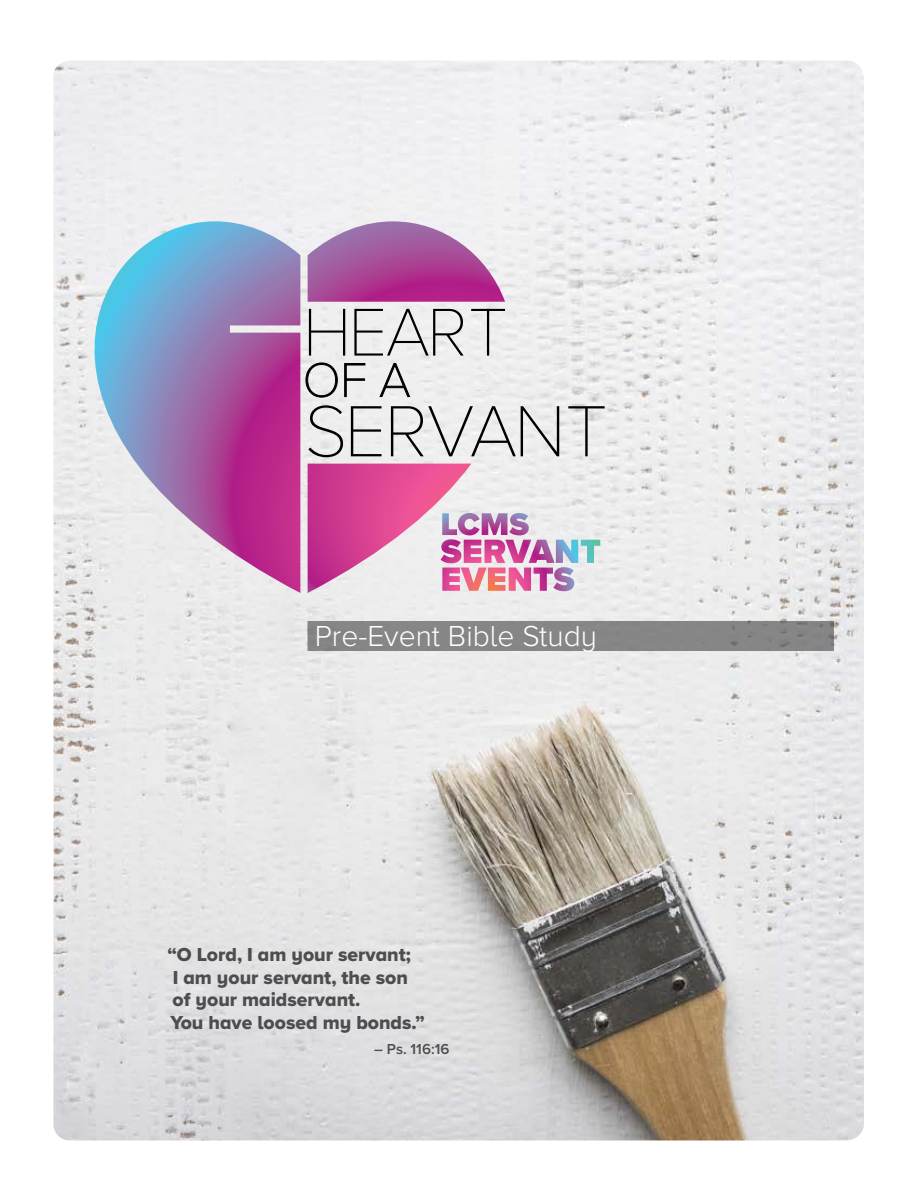
<style>
.page{position:relative;width:918px;height:1188px;background:#fff}
.page>*{position:absolute;margin:0;border:0;box-sizing:border-box;transform-origin:0 0}
.t1{font:300 30px "Proxima Nova";color:#fff}
.t2{font:19.5px/22.5px "Proxima Nova Extrabld";color:#4d4d4f}
.t3{font:600 15px "Proxima Nova";color:#4d4d4f}
</style>
<div class="page">
<img style="left:53px;top:60px;width:811px;height:1080px">
<svg style="left:308px;top:221px;width:197px;height:372px"></svg>
<svg style="left:309px;top:309px;width:36px;height:47px"></svg>
<svg style="left:354px;top:309px;width:110px;height:47px"></svg>
<svg style="left:471px;top:309px;width:34px;height:47px"></svg>
<svg style="left:306px;top:363px;width:32px;height:35px"></svg>
<svg style="left:344px;top:363px;width:21px;height:34px"></svg>
<svg style="left:379px;top:363px;width:31px;height:34px"></svg>
<svg style="left:308px;top:405px;width:35px;height:52px"></svg>
<svg style="left:351px;top:406px;width:31px;height:50px"></svg>
<svg style="left:391px;top:406px;width:168px;height:50px"></svg>
<svg style="left:568px;top:406px;width:37px;height:50px"></svg>
<svg style="left:53px;top:221px;width:247px;height:372px;background:#b59fc7"></svg>
<svg style="left:441px;top:513px;width:159px;height:78px;background:#d5a9c6"></svg>
<div style="left:307px;top:621px;width:527px;height:30px;background:#868687"></div>
<h1 class="t1" style="left:315px;top:614px;width:284px">Pre-Event Bible Study</h1>
<p class="t2" style="left:167px;top:943px;width:259px">“O Lord, I am your servant;<br>I am your servant, the son of your maidservant.<br>You have loosed my bonds.”</p>
<p class="t3" style="left:374px;top:1038px;width:77px">– Ps. 116:16</p>
</div>
